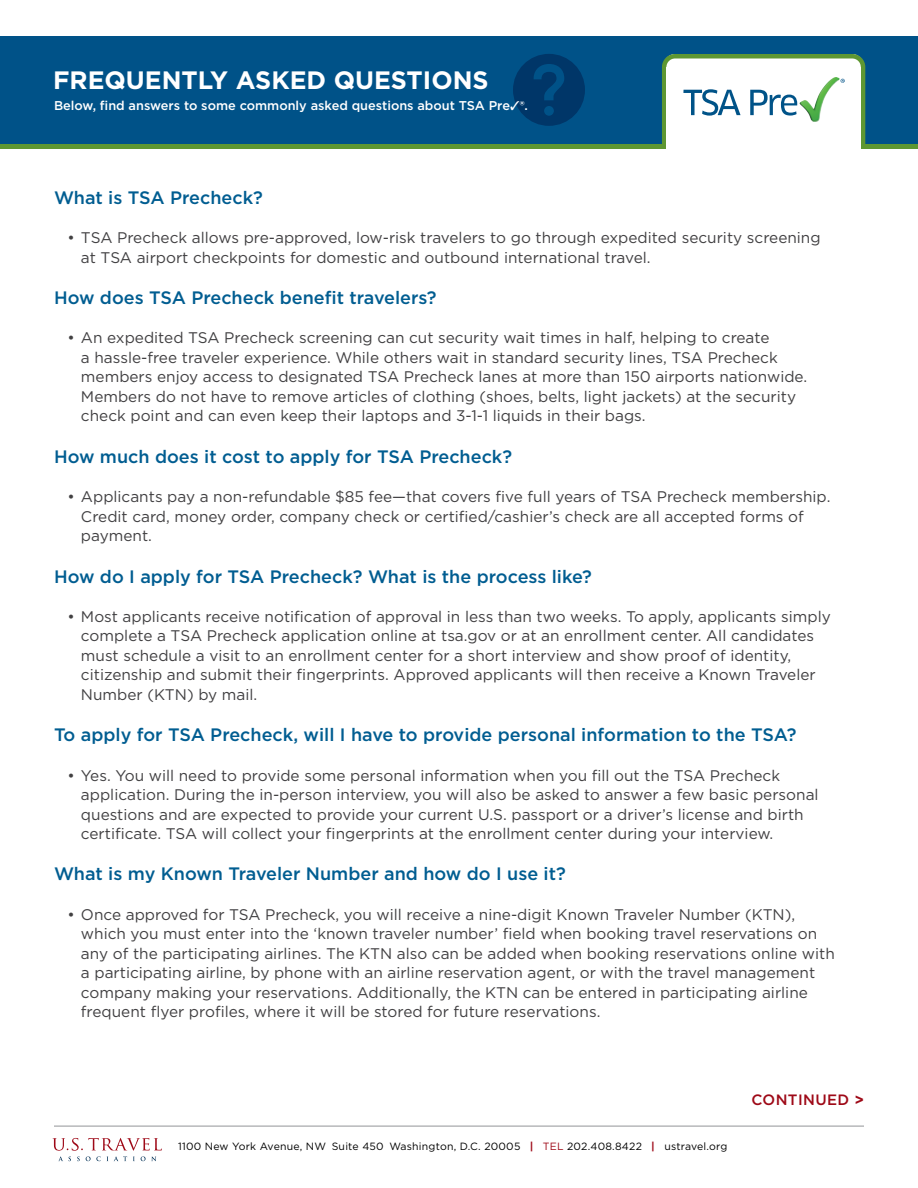
<style>
.page{position:relative;width:918px;height:1188px;background:#fff}
.page>*{position:absolute;margin:0;border:0;box-sizing:border-box;transform-origin:0 0}
.t1{font:700 25.2px "Gotham";color:#fff}
.t2{font:500 18px "Gotham";color:#005d91}
.t3{font:15.3px/19.5px "Gotham";color:#414042}
.t4{font:500 15px "Gotham";letter-spacing:.025em;color:#9e0917}
.t5{font:500 12.75px "Gotham";color:#fff}
.t6{font:10.5px "Gotham";letter-spacing:.02em;color:#000}
.s1{font-weight:700;color:#9e0917}
.s2{color:#9e0917}
.s3{font-weight:700}
</style>
<div class="page">
<div style="left:0;top:36px;width:918px;height:16px;background:#005288"></div>
<hr style="left:54px;top:1126px;width:810px;height:1px;background:#939598">
<svg style="left:52px;top:1138px;width:110px;height:23px"></svg>
<svg style="left:0;top:52px;width:918px;height:97px;background:#0d5b84"></svg>
<div style="left:666px;top:68px;width:195px;height:82px;background:#fff"></div>
<svg style="left:683px;top:89px;width:58px;height:27px"></svg>
<svg style="left:750px;top:90px;width:47px;height:26px"></svg>
<svg style="left:830px;top:77px;width:15px;height:6px"></svg>
<svg style="left:513px;top:54px;width:72px;height:72px;background:#003f72"></svg>
<h1 class="t1" style="left:53px;top:64px;width:437px">FREQUENTLY ASKED QUESTIONS</h1>
<p class="t5" style="left:54px;top:97px;width:475px">Below, find answers to some commonly asked questions about TSA Pre✓®.</p>
<p class="t2" style="left:54px;top:186px;width:210px">What is TSA Precheck?</p>
<p class="t3" style="left:81px;top:228px;width:741px;text-indent:-13px">• TSA Precheck allows pre-approved, low-risk travelers to go through expedited security screening at TSA airport checkpoints for domestic and outbound international travel.</p>
<p class="t2" style="left:54px;top:286px;width:384px">How does TSA Precheck benefit travelers?</p>
<p class="t3" style="left:81px;top:328px;width:728px;text-indent:-13px">• An expedited TSA Precheck screening can cut security wait times in half, helping to create<br>a hassle-free traveler experience. While others wait in standard security lines, TSA Precheck members enjoy access to designated TSA Precheck lanes at more than 150 airports nationwide.<br>Members do not have to remove articles of clothing (shoes, belts, light jackets) at the security check point and can even keep their laptops and 3-1-1 liquids in their bags.</p>
<p class="t2" style="left:54px;top:445px;width:460px">How much does it cost to apply for TSA Precheck?</p>
<p class="t3" style="left:81px;top:487px;width:751px;text-indent:-13px">• Applicants pay a non-refundable $85 fee—that covers five full years of TSA Precheck membership.<br>Credit card, money order, company check or certified/cashier’s check are all accepted forms of payment.</p>
<p class="t2" style="left:54px;top:564px;width:540px">How do I apply for TSA Precheck? What is the process like?</p>
<p class="t3" style="left:81px;top:606px;width:751px;text-indent:-13px">• Most applicants receive notification of approval in less than two weeks. To apply, applicants simply complete a TSA Precheck application online at tsa.gov or at an enrollment center. All candidates must schedule a visit to an enrollment center for a short interview and show proof of identity, citizenship and submit their fingerprints. Approved applicants will then receive a Known Traveler Number (KTN) by mail.</p>
<p class="t2" style="left:54px;top:723px;width:744px">To apply for TSA Precheck, will I have to provide personal information to the TSA?</p>
<p class="t3" style="left:81px;top:765px;width:739px;text-indent:-13px">• Yes. You will need to provide some personal information when you fill out the TSA Precheck application. During the in-person interview, you will also be asked to answer a few basic personal questions and are expected to provide your current U.S. passport or a driver’s license and birth certificate. TSA will collect your fingerprints at the enrollment center during your interview.</p>
<p class="t2" style="left:54px;top:862px;width:513px">What is my Known Traveler Number and how do I use it?</p>
<p class="t3" style="left:81px;top:904px;width:755px;text-indent:-13px">• Once approved for TSA Precheck, you will receive a nine-digit Known Traveler Number (KTN), which you must enter into the ‘known traveler number’ field when booking travel reservations on any of the participating airlines. The KTN also can be added when booking reservations online with a participating airline, by phone with an airline reservation agent, or with the travel management company making your reservations. Additionally, the KTN can be entered in participating airline frequent flyer profiles, where it will be stored for future reservations.</p>
<p class="t6" style="left:178px;top:1140px;width:551px">1100 New York Avenue, NW Suite 450 Washington, D.C. 20005 <span class="s1">|</span> <span class="s2">TEL</span> 202.408.8422 <span class="s1">|</span> ustravel.org</p>
<p class="t4" style="left:751px;top:1090px;width:114px">CONTINUED <span class="s3">&gt;</span></p>
</div>
